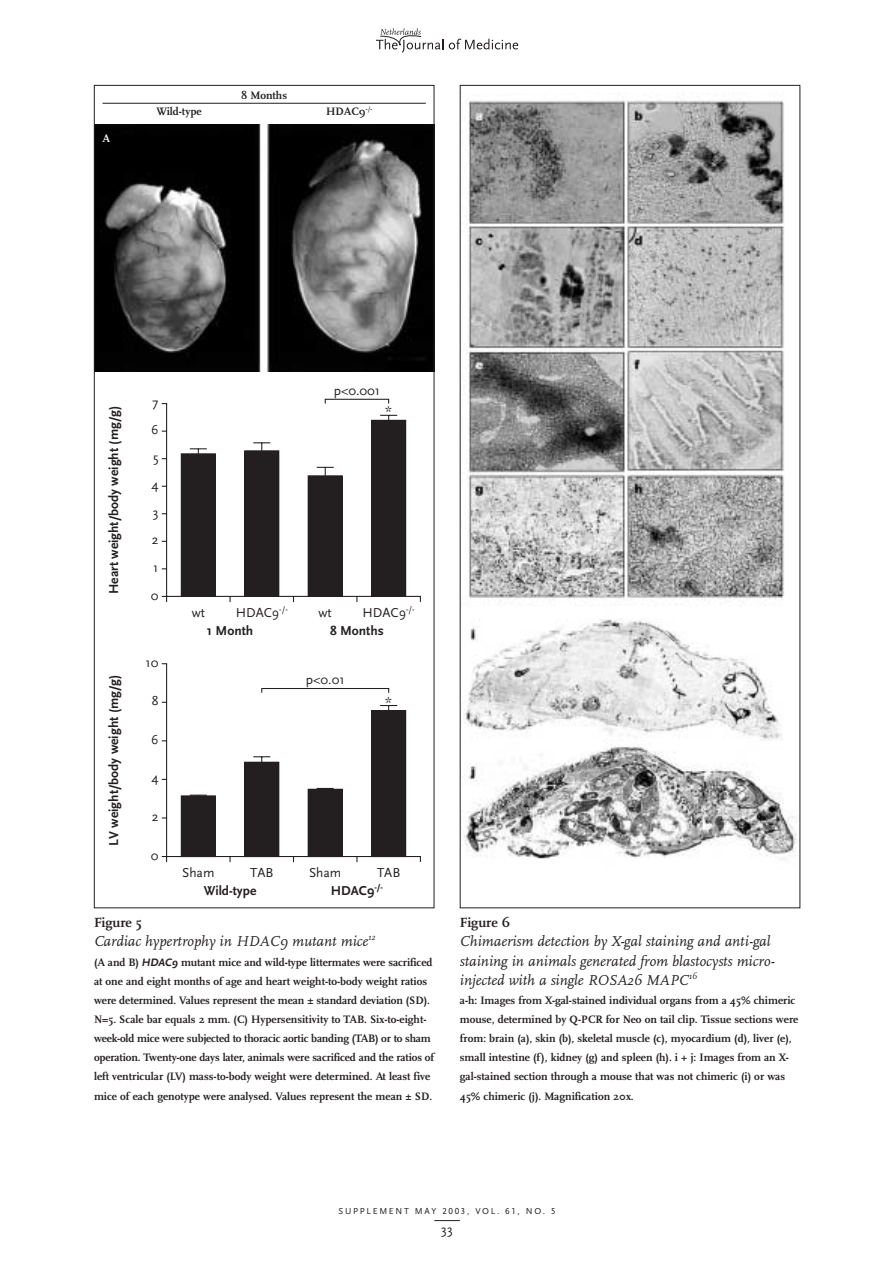
<style>
.page{position:relative;width:893px;height:1262px;background:#fff}
.page>*{position:absolute;margin:0;border:0;box-sizing:border-box;transform-origin:0 0}
.t1{font:italic 15px/19.2px "Scala";color:#231f20}
.t2{font:700 13.8px "Scala";color:#231f20}
.t3{font:700 13.5px "Scala Sans";color:#231f20}
.t4{font:13.5px "Scala Sans";color:#231f20}
.t5{font:700 11.25px/19.2px "Scala";color:#231f20}
.t6{font:700 11.25px "Scala";color:#fff}
.t7{font:9px "Scala Sans Caps";letter-spacing:.19em;color:#231f20}
.s1{font-family:"Scala Sans";font-style:italic}
</style>
<div class="page">
<svg style="left:376px;top:28px;width:142px;height:25px"></svg>
<svg style="left:434px;top:1220px;width:26px;height:1px"></svg>
<img style="left:464px;top:93px;width:332px;height:767px">
<img style="left:96px;top:124px;width:336px;height:248px">
<hr style="left:102px;top:103px;width:324px;height:1px;background:#231f20">
<svg style="left:161px;top:398px;width:260px;height:465px"></svg>
<div style="left:181px;top:454px;width:34px;height:142px;background:#231f20"></div>
<div style="left:181px;top:453px;width:35px;height:144px;border:1px solid #231f20"></div>
<div style="left:245px;top:451px;width:34px;height:145px;background:#231f20"></div>
<div style="left:244px;top:450px;width:35px;height:147px;border:1px solid #231f20"></div>
<div style="left:308px;top:476px;width:34px;height:120px;background:#231f20"></div>
<div style="left:308px;top:475px;width:35px;height:122px;border:1px solid #231f20"></div>
<div style="left:371px;top:420px;width:34px;height:176px;background:#231f20"></div>
<div style="left:371px;top:420px;width:35px;height:177px;border:1px solid #231f20"></div>
<div style="left:181px;top:796px;width:34px;height:60px;background:#231f20"></div>
<div style="left:181px;top:795px;width:35px;height:62px;border:1px solid #231f20"></div>
<div style="left:245px;top:762px;width:34px;height:94px;background:#231f20"></div>
<div style="left:244px;top:761px;width:35px;height:96px;border:1px solid #231f20"></div>
<div style="left:308px;top:789px;width:34px;height:67px;background:#231f20"></div>
<div style="left:308px;top:788px;width:35px;height:69px;border:1px solid #231f20"></div>
<div style="left:371px;top:710px;width:34px;height:146px;background:#231f20"></div>
<div style="left:371px;top:710px;width:35px;height:147px;border:1px solid #231f20"></div>
<p class="t5" style="left:241px;top:87px;width:47px">8 Months</p>
<p class="t6" style="left:102px;top:134px;width:9px">A</p>
<p class="t5" style="left:157px;top:104px;width:46px">Wild-type</p>
<p class="t5" style="left:326px;top:104px;width:48px">HDAC9<sup>-/-</sup></p>
<p class="t3" style="left:108px;top:594px;width:190px;rotate:-90deg">Heart weight/body weight (mg/g)</p>
<p class="t3" style="left:108px;top:845px;width:172px;rotate:-90deg">LV weight/body weight (mg/g)</p>
<p class="t4" style="left:152px;top:397px;width:8px">7</p>
<p class="t4" style="left:151px;top:424px;width:9px">6</p>
<p class="t4" style="left:153px;top:452px;width:7px">5</p>
<p class="t4" style="left:151px;top:479px;width:9px">4</p>
<p class="t4" style="left:153px;top:507px;width:7px">3</p>
<p class="t4" style="left:152px;top:535px;width:8px">2</p>
<p class="t4" style="left:153px;top:562px;width:7px">1</p>
<p class="t4" style="left:151px;top:590px;width:9px">0</p>
<p class="t4" style="left:146px;top:657px;width:14px">10</p>
<p class="t4" style="left:152px;top:695px;width:8px">8</p>
<p class="t4" style="left:151px;top:734px;width:9px">6</p>
<p class="t4" style="left:151px;top:773px;width:9px">4</p>
<p class="t4" style="left:152px;top:811px;width:8px">2</p>
<p class="t4" style="left:151px;top:850px;width:9px">0</p>
<p class="t4" style="left:334px;top:385px;width:48px">p&lt;0.001</p>
<p class="t4" style="left:385px;top:406px;width:8px">*</p>
<p class="t4" style="left:192px;top:607px;width:15px">wt</p>
<p class="t4" style="left:236px;top:607px;width:54px">HDAC9<sup>-/-</sup></p>
<p class="t4" style="left:318px;top:607px;width:15px">wt</p>
<p class="t4" style="left:362px;top:607px;width:54px">HDAC9<sup>-/-</sup></p>
<p class="t3" style="left:207px;top:624px;width:48px">1 Month</p>
<p class="t3" style="left:330px;top:624px;width:55px">8 Months</p>
<p class="t4" style="left:306px;top:674px;width:40px">p&lt;0.01</p>
<p class="t4" style="left:385px;top:696px;width:8px">*</p>
<p class="t4" style="left:182px;top:867px;width:34px">Sham</p>
<p class="t4" style="left:250px;top:867px;width:25px">TAB</p>
<p class="t4" style="left:309px;top:867px;width:34px">Sham</p>
<p class="t4" style="left:377px;top:867px;width:25px">TAB</p>
<p class="t3" style="left:204px;top:885px;width:54px">Wild-type</p>
<p class="t3" style="left:331px;top:885px;width:54px">HDAC9<sup>-/-</sup></p>
<p class="t2" style="left:94px;top:917px;width:49px">Figure 5</p>
<h1 class="t1" style="left:94px;top:934px;width:283px">Cardiac hypertrophy in HDAC9 mutant mice<sup>12</sup></h1>
<p class="t5" style="left:94px;top:954px;width:341px">(A and B) <span class="s1">HDAC9</span> mutant mice and wild-type littermates were sacrificed at one and eight months of age and heart weight-to-body weight ratios were determined. Values represent the mean ± standard deviation (SD).<br>N=5. Scale bar equals 2 mm. (C) Hypersensitivity to TAB. Six-to-eight&shy;week-old mice were subjected to thoracic aortic banding (TAB) or to sham operation. Twenty-one days later, animals were sacrificed and the ratios of left ventricular (LV) mass-to-body weight were determined. At least five mice of each genotype were analysed. Values represent the mean ± SD.</p>
<p class="t2" style="left:460px;top:917px;width:52px">Figure 6</p>
<h1 class="t1" style="left:460px;top:934px;width:316px">Chimaerism detection by X-gal staining and anti-gal staining in animals generated from blastocysts micro&shy;injected with a single ROSA26 MAPC<sup>16</sup></h1>
<p class="t5" style="left:460px;top:992px;width:340px">a-h: Images from X-gal-stained individual organs from a 45% chimeric mouse, determined by Q-PCR for Neo on tail clip. Tissue sections were from: brain (a), skin (b), skeletal muscle (c), myocardium (d), liver (e), small intestine (f), kidney (g) and spleen (h). i + j: Images from an X&shy;gal-stained section through a mouse that was not chimeric (i) or was 45% chimeric (j). Magnification 20x.</p>
<p class="t7" style="left:338px;top:1206px;width:218px">SUPPLEMENT MAY 2003, VOL. 61, NO. 5</p>
<p class="t4" style="left:441px;top:1223px;width:13px">33</p>
</div>
